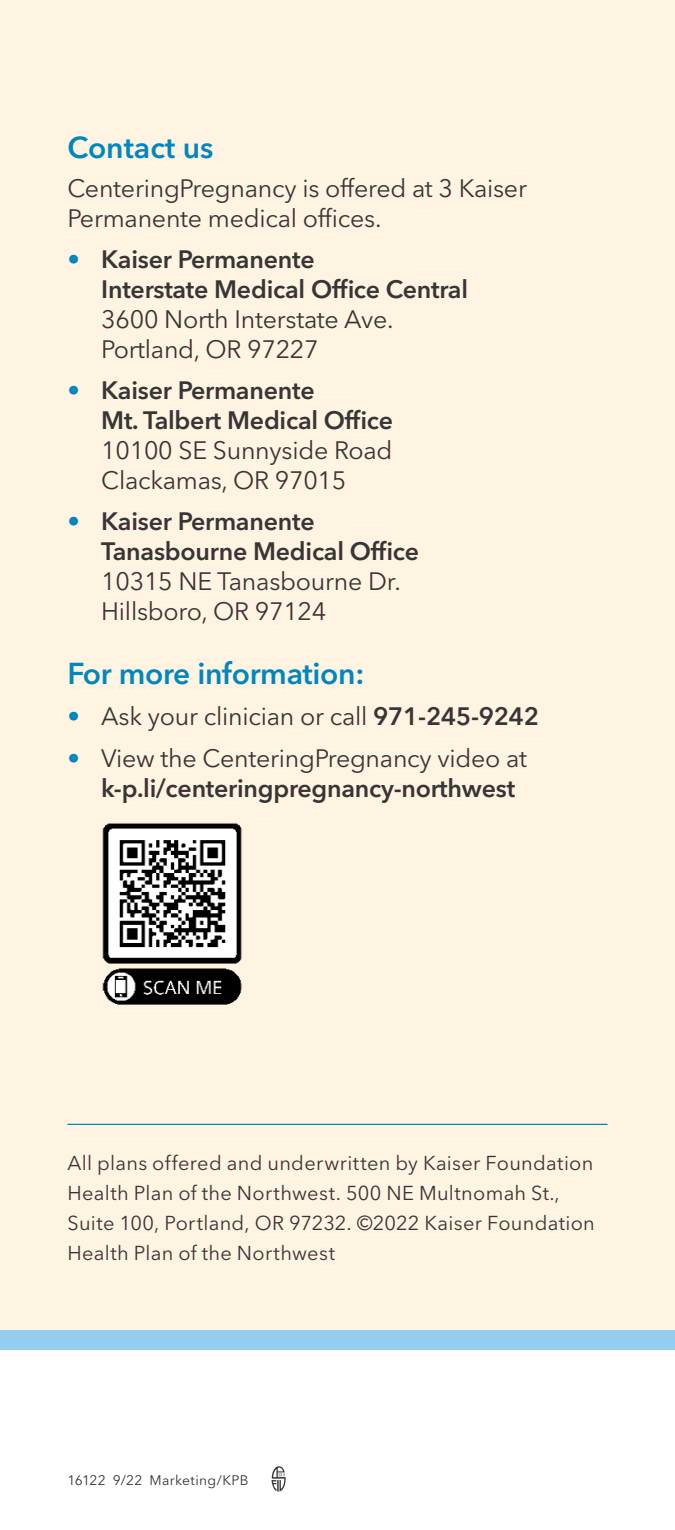
<style>
.page{position:relative;width:675px;height:1530px;background:#fff}
.page>*{position:absolute;margin:0;border:0;box-sizing:border-box;transform-origin:0 0}
.Body_Text_10pt{font:600 30px "Avenir Next LT Pro";letter-spacing:-.01em;color:#0087bd}
.H4_Body_Subhead_10_5{font:600 30px "Avenir Next LT Pro";color:#0087bd}
.t1{font:600 25px/30px "Avenir Next LT Pro";letter-spacing:-.01em;color:#373535}
.Body_Text_10pt-2{font:25px/30px "Avenir Next LT Pro";letter-spacing:-.01em;color:#373535}
.KP_1557_Line_Rule{font:20px/30px "Avenir Next LT Pro";letter-spacing:.015em;color:#373535}
.Small_Print{font:13.75px "Avenir Next LT Pro";letter-spacing:.025em;color:#373535}
.s1{color:#0087bd}
.s2{font-weight:400}
.s3{font-weight:600}
.s4{font-weight:400;color:#0087bd}
</style>
<div class="page">
<div style="left:0;top:0;width:675px;height:1335px;background:#fff3e2"></div>
<img style="left:102px;top:823px;width:140px;height:182px">
<div style="left:0;top:1330px;width:675px;height:20px;background:#94cdf0"></div>
<hr style="left:68px;top:1124px;width:540px;height:1px;background:#0087bd">
<svg style="left:272px;top:1466px;width:14px;height:26px"></svg>
<h4 class="H4_Body_Subhead_10_5" style="left:68px;top:129px;width:148px">Contact us</h4>
<p class="Body_Text_10pt-2" style="left:68px;top:173px;width:461px">CenteringPregnancy is offered at 3 Kaiser<br>Permanente medical offices.</p>
<p class="t1" style="left:101px;top:244px;width:368px;text-indent:-34px"><span class="s1">•</span> Kaiser Permanente<br>Interstate Medical Office Central<br><span class="s2">3600 North Interstate Ave.<br>Portland, OR 97227</span></p>
<p class="t1" style="left:101px;top:375px;width:293px;text-indent:-34px"><span class="s1">•</span> Kaiser Permanente<br>Mt. Talbert Medical Office<br><span class="s2">10100 SE Sunnyside Road<br>Clackamas, OR 97015</span></p>
<p class="t1" style="left:101px;top:507px;width:319px;text-indent:-34px"><span class="s1">•</span> Kaiser Permanente<br>Tanasbourne Medical Office<br><span class="s2">10315 NE Tanasbourne Dr.<br>Hillsboro, OR 97124</span></p>
<p class="Body_Text_10pt" style="left:68px;top:655px;width:298px">For more information:</p>
<p class="Body_Text_10pt-2" style="left:68px;top:702px;width:473px"><span class="s1">•</span> Ask your clinician or call <span class="s3">971-245-9242</span></p>
<p class="t1" style="left:101px;top:743px;width:427px;text-indent:-34px"><span class="s4">•</span> <span class="s2">View the CenteringPregnancy video at </span>k-p.li/centeringpregnancy-northwest</p>
<p class="KP_1557_Line_Rule" style="left:68px;top:1148px;width:529px">All plans offered and underwritten by Kaiser Foundation Health Plan of the Northwest. 500 NE Multnomah St., Suite 100, Portland, OR 97232. ©2022 Kaiser Foundation Health Plan of the Northwest</p>
<p class="Small_Print" style="left:68px;top:1472px;width:183px">16122 9/22 Marketing/KPB</p>
</div>
